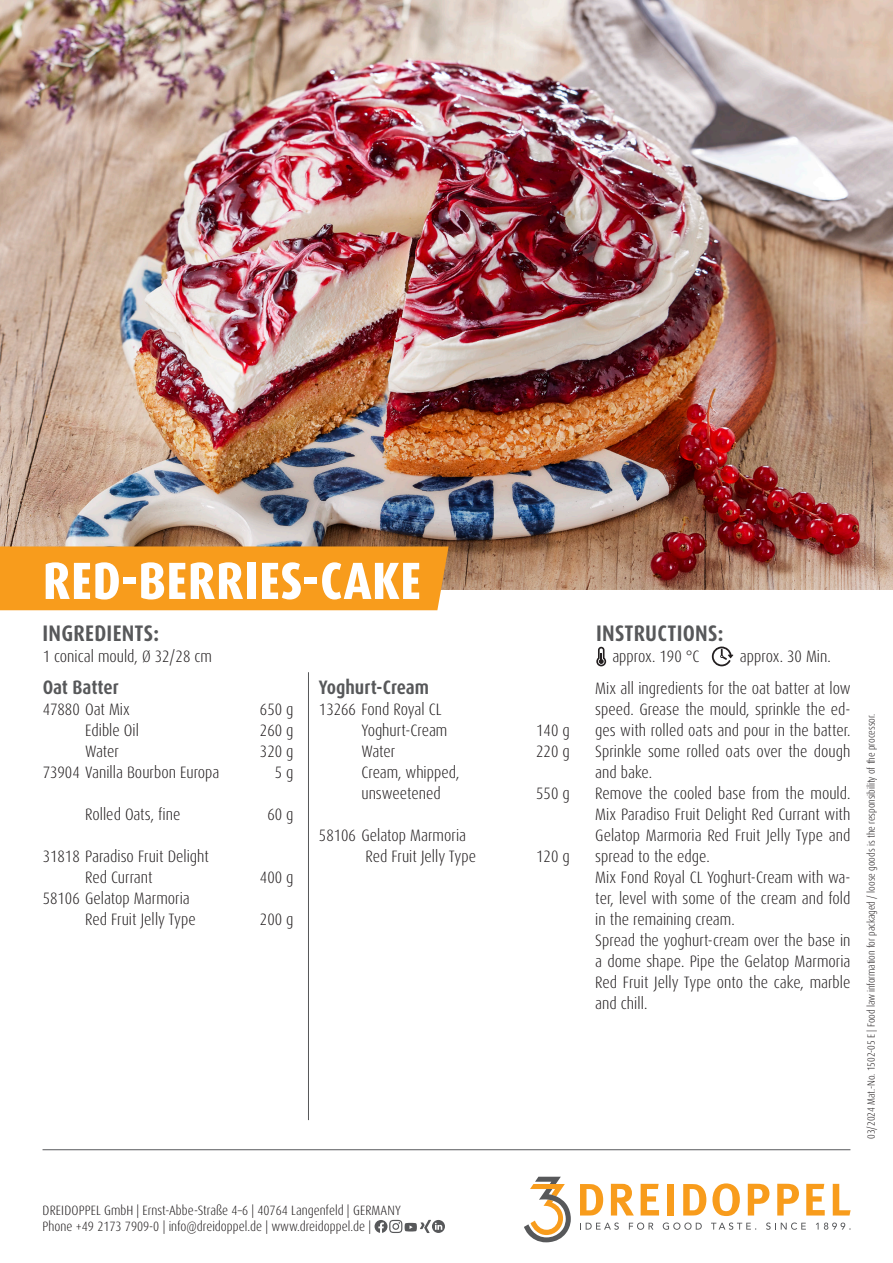
<style>
.page{position:relative;width:893px;height:1263px;background:#fff}
.page>*{position:absolute;margin:0;border:0;box-sizing:border-box;transform-origin:0 0}
.t1{font:800 condensed 52.5px "Dax Pro";letter-spacing:.01em;color:#fff}
.t2{font:700 condensed 22.5px "Dax Pro";letter-spacing:.01em;color:#57585a}
.t3{font:700 condensed 19.5px "Dax Pro";color:#57585a}
.t4{font:300 condensed 16.5px/21px "Dax Pro";color:#231f20}
.t5{font:300 condensed 13.5px/16.2px "Dax Pro";color:#231f20}
.t6{font:300 condensed 10.5px "Dax Pro";letter-spacing:-.01em;color:#231f20}
</style>
<div class="page">
<hr style="left:43px;top:1149px;width:807px;height:1px;background:#57585a">
<svg style="left:375px;top:1220px;width:70px;height:13px"></svg>
<svg style="left:580px;top:1184px;width:23px;height:31px"></svg>
<svg style="left:611px;top:1184px;width:23px;height:31px"></svg>
<svg style="left:641px;top:1184px;width:18px;height:31px"></svg>
<div style="left:667px;top:1184px;width:7px;height:31px;background:#f89c1c"></div>
<svg style="left:683px;top:1184px;width:23px;height:31px"></svg>
<svg style="left:712px;top:1183px;width:28px;height:33px"></svg>
<svg style="left:748px;top:1184px;width:21px;height:31px"></svg>
<svg style="left:777px;top:1184px;width:22px;height:31px"></svg>
<svg style="left:806px;top:1184px;width:19px;height:31px"></svg>
<svg style="left:833px;top:1184px;width:18px;height:31px"></svg>
<svg style="left:580px;top:1222px;width:39px;height:8px"></svg>
<svg style="left:629px;top:1222px;width:24px;height:8px"></svg>
<svg style="left:663px;top:1222px;width:39px;height:8px"></svg>
<svg style="left:711px;top:1222px;width:45px;height:8px"></svg>
<svg style="left:766px;top:1222px;width:40px;height:8px"></svg>
<svg style="left:816px;top:1222px;width:35px;height:8px"></svg>
<svg style="left:524px;top:1177px;width:47px;height:65px"></svg>
<img style="left:0;top:0;width:893px;height:589px">
<div style="left:0;top:546px;width:449px;height:64px;background:#f89c1c"></div>
<hr style="left:308px;top:672px;width:1px;height:448px;background:#57585a">
<svg style="left:712px;top:646px;width:21px;height:20px"></svg>
<svg style="left:596px;top:647px;width:10px;height:19px"></svg>
<h1 class="t1" style="left:43px;top:547px;width:380px">RED-BERRIES-CAKE</h1>
<h2 class="t2" style="left:43px;top:619px;width:118px">INGREDIENTS:</h2>
<p class="t4" style="left:43px;top:646px;width:171px">1 conical mould, Ø 32/28 cm</p>
<p class="t3" style="left:43px;top:674px;width:78px">Oat Batter</p>
<p class="t4" style="left:43px;top:698px;width:89px">47880 Oat Mix</p>
<p class="t4" style="left:260px;top:698px;width:35px">650 g</p>
<p class="t4" style="left:85px;top:719px;width:55px">Edible Oil</p>
<p class="t4" style="left:260px;top:719px;width:35px">260 g</p>
<p class="t4" style="left:85px;top:740px;width:35px">Water</p>
<p class="t4" style="left:260px;top:740px;width:35px">320 g</p>
<p class="t4" style="left:43px;top:761px;width:178px">73904 Vanilla Bourbon Europa</p>
<p class="t4" style="left:275px;top:761px;width:20px">5 g</p>
<p class="t4" style="left:85px;top:803px;width:97px">Rolled Oats, fine</p>
<p class="t4" style="left:267px;top:803px;width:28px">60 g</p>
<p class="t4" style="left:85px;top:845px;width:125px;text-indent:-43px">31818 Paradiso Fruit Delight<br>Red Currant</p>
<p class="t4" style="left:260px;top:866px;width:35px">400 g</p>
<p class="t4" style="left:85px;top:887px;width:112px;text-indent:-43px">58106 Gelatop Marmoria<br>Red Fruit Jelly Type</p>
<p class="t4" style="left:260px;top:908px;width:35px">200 g</p>
<p class="t3" style="left:319px;top:674px;width:112px">Yoghurt-Cream</p>
<p class="t4" style="left:361px;top:698px;width:87px;text-indent:-43px">13266 Fond Royal CL<br>Yoghurt-Cream</p>
<p class="t4" style="left:536px;top:719px;width:35px">140 g</p>
<p class="t4" style="left:361px;top:740px;width:35px">Water</p>
<p class="t4" style="left:536px;top:740px;width:35px">220 g</p>
<p class="t4" style="left:361px;top:761px;width:99px">Cream, whipped, unsweetened</p>
<p class="t4" style="left:536px;top:782px;width:35px">550 g</p>
<p class="t4" style="left:365px;top:824px;width:112px;text-indent:-47px">58106 Gelatop Marmoria<br>Red Fruit Jelly Type</p>
<p class="t4" style="left:536px;top:845px;width:35px">120 g</p>
<p class="t5" style="left:43px;top:1202px;width:360px">DREIDOPPEL GmbH | Ernst-Abbe-Straße 4–6 | 40764 Langenfeld | GERMANY<br>Phone +49 2173 7909-0 | info@dreidoppel.de | www.dreidoppel.de |</p>
<h2 class="t2" style="left:596px;top:619px;width:129px">INSTRUCTIONS:</h2>
<p class="t4" style="left:595px;top:677px;width:257px">Mix all ingredients for the oat batter at low speed. Grease the mould, sprinkle the ed&shy;ges with rolled oats and pour in the batter.<br>Sprinkle some rolled oats over the dough and bake.<br>Remove the cooled base from the mould.<br>Mix Paradiso Fruit Delight Red Currant with Gelatop Marmoria Red Fruit Jelly Type and spread to the edge.<br>Mix Fond Royal CL Yoghurt-Cream with wa&shy;ter, level with some of the cream and fold in the remaining cream.<br>Spread the yoghurt-cream over the base in a dome shape. Pipe the Gelatop Marmoria Red Fruit Jelly Type onto the cake, marble and chill.</p>
<p class="t4" style="left:612px;top:646px;width:89px">approx. 190 °C</p>
<p class="t4" style="left:740px;top:646px;width:92px">approx. 30 Min.</p>
<p class="t6" style="left:864px;top:1139px;width:426px;rotate:-90deg">03/2024 Mat.-No. 1502-05 E | Food law information for packaged / loose goods is the responsibility of the processor.</p>
</div>
